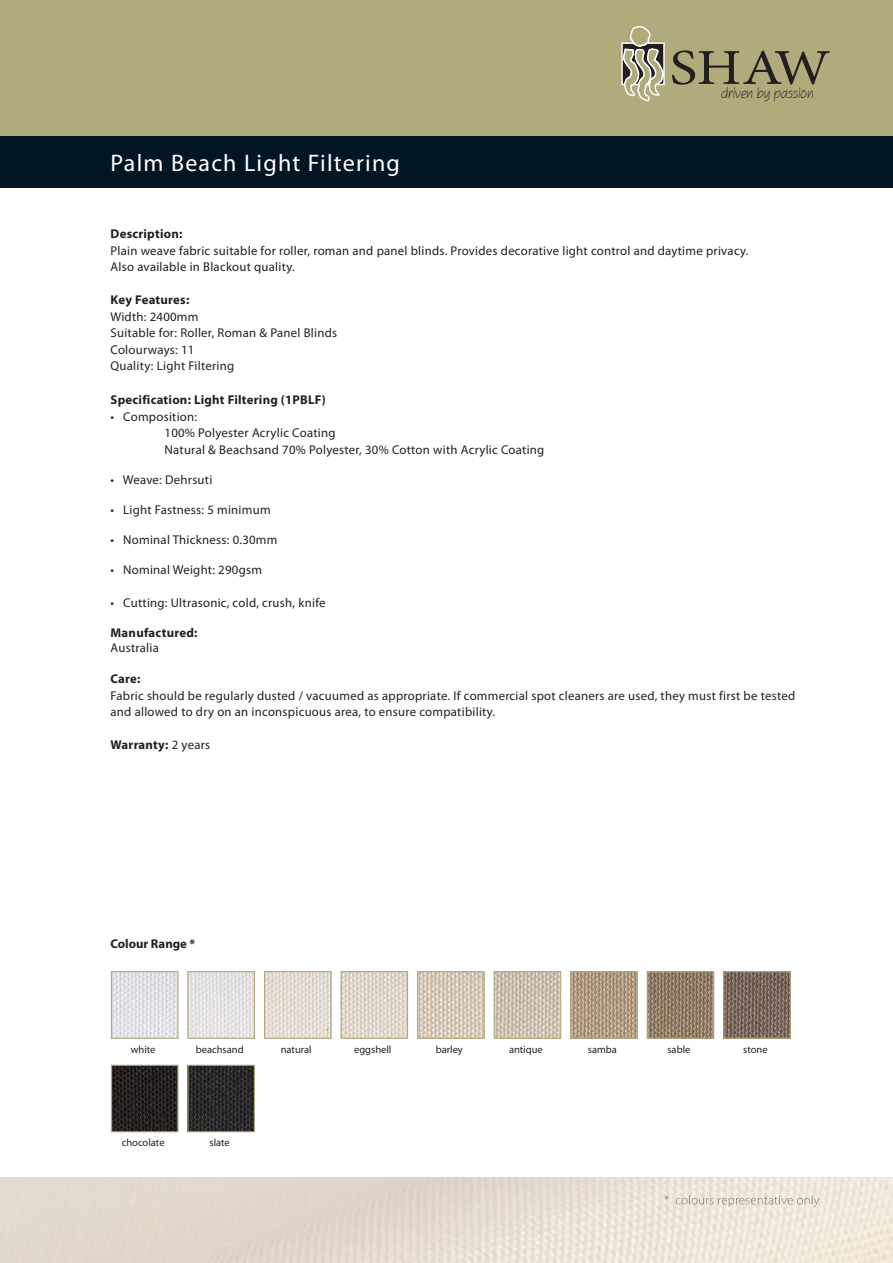
<style>
.page{position:relative;width:893px;height:1263px;background:#fff}
.page>*{position:absolute;margin:0;border:0;box-sizing:border-box;transform-origin:0 0}
.t1{font:24px "Myriad Pro";letter-spacing:.05em;color:#fff}
.t2{font:14.1px "Squire D";color:#231f20;scale:.93 1}
.t3{font:12.75px "Myriad Pro";letter-spacing:.02em;color:#231f20}
.t4{font:700 12.75px "Myriad Pro";letter-spacing:.02em;color:#231f20}
.t5{font:700 12.75px "Myriad Pro";color:#231f20}
.t6{font:10.5px "Myriad Pro";color:#231f20}
.s1{font-weight:400}
</style>
<div class="page">
<div style="left:0;top:0;width:893px;height:136px;background:#b1aa7d"></div>
<div style="left:0;top:136px;width:893px;height:51px;background:#011622"></div>
<img style="left:0;top:1178px;width:893px;height:85px">
<svg style="left:664px;top:1195px;width:155px;height:12px;background:#e1d9cd"></svg>
<svg style="left:621px;top:25px;width:44px;height:77px"></svg>
<svg style="left:672px;top:50px;width:158px;height:35px"></svg>
<img style="left:113px;top:1067px;width:63px;height:63px">
<div style="left:111px;top:1065px;width:67px;height:67px;border:1px solid #b1aa7d"></div>
<img style="left:189px;top:1067px;width:64px;height:63px">
<div style="left:187px;top:1065px;width:68px;height:67px;border:1px solid #b1aa7d"></div>
<img style="left:113px;top:973px;width:63px;height:64px">
<div style="left:111px;top:971px;width:67px;height:68px;border:1px solid #b1aa7d"></div>
<img style="left:189px;top:973px;width:64px;height:64px">
<div style="left:187px;top:971px;width:68px;height:68px;border:1px solid #b1aa7d"></div>
<img style="left:266px;top:973px;width:64px;height:64px">
<div style="left:264px;top:971px;width:68px;height:68px;border:1px solid #b1aa7d"></div>
<img style="left:342px;top:973px;width:64px;height:64px">
<div style="left:340px;top:971px;width:68px;height:68px;border:1px solid #b1aa7d"></div>
<img style="left:419px;top:973px;width:64px;height:64px">
<div style="left:417px;top:971px;width:68px;height:68px;border:1px solid #b1aa7d"></div>
<img style="left:496px;top:973px;width:63px;height:64px">
<div style="left:494px;top:971px;width:67px;height:68px;border:1px solid #b1aa7d"></div>
<img style="left:572px;top:973px;width:64px;height:64px">
<div style="left:570px;top:971px;width:68px;height:68px;border:1px solid #b1aa7d"></div>
<img style="left:649px;top:973px;width:63px;height:64px">
<div style="left:647px;top:971px;width:67px;height:68px;border:1px solid #b1aa7d"></div>
<img style="left:725px;top:973px;width:64px;height:64px">
<div style="left:723px;top:971px;width:68px;height:68px;border:1px solid #b1aa7d"></div>
<p class="t1" style="left:111px;top:148px;width:291px">Palm Beach Light Filtering</p>
<p class="t2" style="left:721px;top:86px;width:103px">driven by passion</p>
<p class="t4" style="left:111px;top:226px;width:73px">Description:</p>
<p class="t3" style="left:111px;top:243px;width:639px">Plain weave fabric suitable for roller, roman and panel blinds. Provides decorative light control and daytime privacy.</p>
<p class="t3" style="left:111px;top:259px;width:186px">Also available in Blackout quality.</p>
<p class="t4" style="left:111px;top:292px;width:80px">Key Features:</p>
<p class="t3" style="left:111px;top:309px;width:89px">Width: 2400mm</p>
<p class="t3" style="left:111px;top:325px;width:228px">Suitable for: Roller, Roman &amp; Panel Blinds</p>
<p class="t3" style="left:111px;top:342px;width:85px">Colourways: 11</p>
<p class="t3" style="left:111px;top:358px;width:125px">Quality: Light Filtering</p>
<p class="t4" style="left:111px;top:392px;width:217px">Specification: Light Filtering (1PBLF)</p>
<p class="t3" style="left:111px;top:409px;width:88px">• Composition:</p>
<p class="t3" style="left:165px;top:425px;width:173px">100% Polyester Acrylic Coating</p>
<p class="t3" style="left:165px;top:442px;width:381px">Natural &amp; Beachsand 70% Polyester, 30% Cotton with Acrylic Coating</p>
<p class="t3" style="left:111px;top:472px;width:103px">• Weave: Dehrsuti</p>
<p class="t3" style="left:111px;top:502px;width:162px">• Light Fastness: 5 minimum</p>
<p class="t3" style="left:111px;top:532px;width:168px">• Nominal Thickness: 0.30mm</p>
<p class="t3" style="left:111px;top:562px;width:153px">• Nominal Weight: 290gsm</p>
<p class="t3" style="left:111px;top:595px;width:217px">• Cutting: Ultrasonic, cold, crush, knife</p>
<p class="t4" style="left:111px;top:624px;width:89px">Manufactured:</p>
<p class="t3" style="left:111px;top:640px;width:50px">Australia</p>
<p class="t4" style="left:111px;top:671px;width:32px">Care:</p>
<p class="t3" style="left:111px;top:688px;width:686px">Fabric should be regularly dusted / vacuumed as appropriate. If commercial spot cleaners are used, they must first be tested</p>
<p class="t3" style="left:111px;top:704px;width:386px">and allowed to dry on an inconspicuous area, to ensure compatibility.</p>
<p class="t4" style="left:111px;top:737px;width:101px">Warranty: <span class="s1">2 years</span></p>
<p class="t5" style="left:111px;top:936px;width:86px">Colour Range *</p>
<p class="t6" style="left:131px;top:1043px;width:26px">white</p>
<p class="t6" style="left:196px;top:1043px;width:49px">beachsand</p>
<p class="t6" style="left:281px;top:1043px;width:33px">natural</p>
<p class="t6" style="left:354px;top:1043px;width:39px">eggshell</p>
<p class="t6" style="left:436px;top:1043px;width:29px">barley</p>
<p class="t6" style="left:509px;top:1043px;width:35px">antique</p>
<p class="t6" style="left:588px;top:1043px;width:31px">samba</p>
<p class="t6" style="left:667px;top:1043px;width:24px">sable</p>
<p class="t6" style="left:743px;top:1043px;width:26px">stone</p>
<p class="t6" style="left:122px;top:1136px;width:44px">chocolate</p>
<p class="t6" style="left:210px;top:1136px;width:22px">slate</p>
</div>
